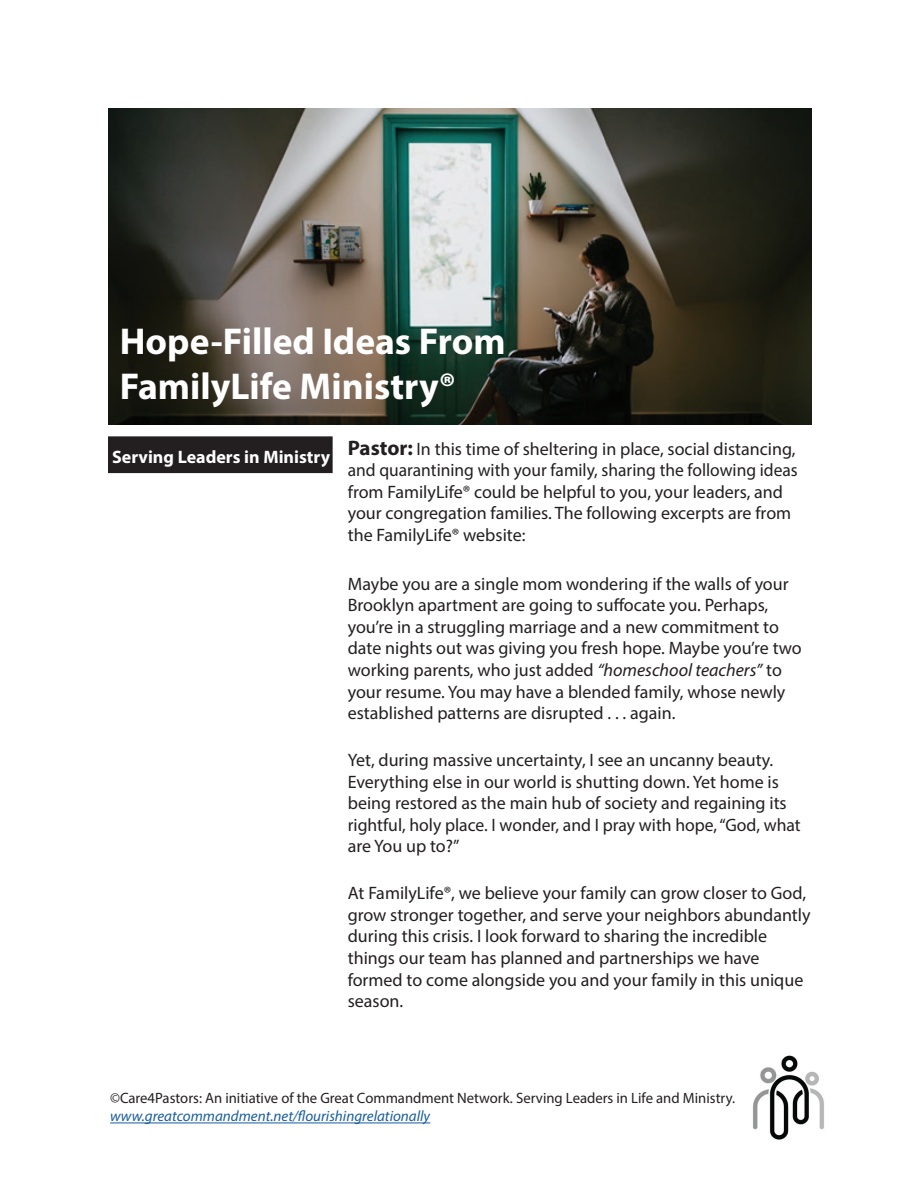
<style>
.page{position:relative;width:918px;height:1188px;background:#fff}
.page>*{position:absolute;margin:0;border:0;box-sizing:border-box;transform-origin:0 0}
.t1{font:700 37.5px/45px "Myriad Pro";color:#fff}
.t2{font:18px/21.6px "Myriad Pro";color:#231f20}
.t3{font:700 18px "Myriad Pro";color:#fff}
.t4{font:15px "Myriad Pro";color:#231f20}
.t5{font:italic 15px "Myriad Pro";color:#175d9e}
.s1{font-weight:700;font-size:21px}
.s2{font-style:italic}
</style>
<div class="page">
<img style="left:752px;top:1055px;width:72px;height:85px">
<hr style="left:110px;top:1123px;width:320px;height:1px;background:#175d9e">
<div style="left:109px;top:437px;width:223px;height:35px;background:#231f20"></div>
<div style="left:108px;top:436px;width:225px;height:37px;border:2px solid #231f20"></div>
<img style="left:108px;top:108px;width:703px;height:316px">
<h1 class="t1" style="left:120px;top:317px;width:387px">Hope-Filled Ideas From<br>FamilyLife Ministry®</h1>
<p class="t3" style="left:112px;top:446px;width:220px">Serving Leaders in Ministry</p>
<p class="t2" style="left:348px;top:437px;width:452px"><span class="s1">Pastor:</span> In this time of sheltering in place, social distancing, and quarantining with your family, sharing the following ideas from FamilyLife® could be helpful to you, your leaders, and your congregation families. The following excerpts are from the FamilyLife® website:</p>
<p class="t2" style="left:348px;top:572px;width:456px">Maybe you are a single mom wondering if the walls of your Brooklyn apartment are going to suffocate you. Perhaps, you’re in a struggling marriage and a new commitment to date nights out was giving you fresh hope. Maybe you’re two working parents, who just added <span class="s2">“homeschool teachers”</span> to your resume. You may have a blended family, whose newly established patterns are disrupted . . . again.</p>
<p class="t2" style="left:348px;top:749px;width:455px">Yet, during massive uncertainty, I see an uncanny beauty.<br>Everything else in our world is shutting down. Yet home is being restored as the main hub of society and regaining its rightful, holy place. I wonder, and I pray with hope, “God, what are You up to?”</p>
<p class="t2" style="left:348px;top:882px;width:464px">At FamilyLife®, we believe your family can grow closer to God, grow stronger together, and serve your neighbors abundantly during this crisis. I look forward to sharing the incredible things our team has planned and partnerships we have formed to come alongside you and your family in this unique season.</p>
<p class="t4" style="left:110px;top:1089px;width:626px">©Care4Pastors: An initiative of the Great Commandment Network. Serving Leaders in Life and Ministry.</p>
<p class="t5" style="left:110px;top:1107px;width:322px">www.greatcommandment.net/flourishingrelationally</p>
</div>
